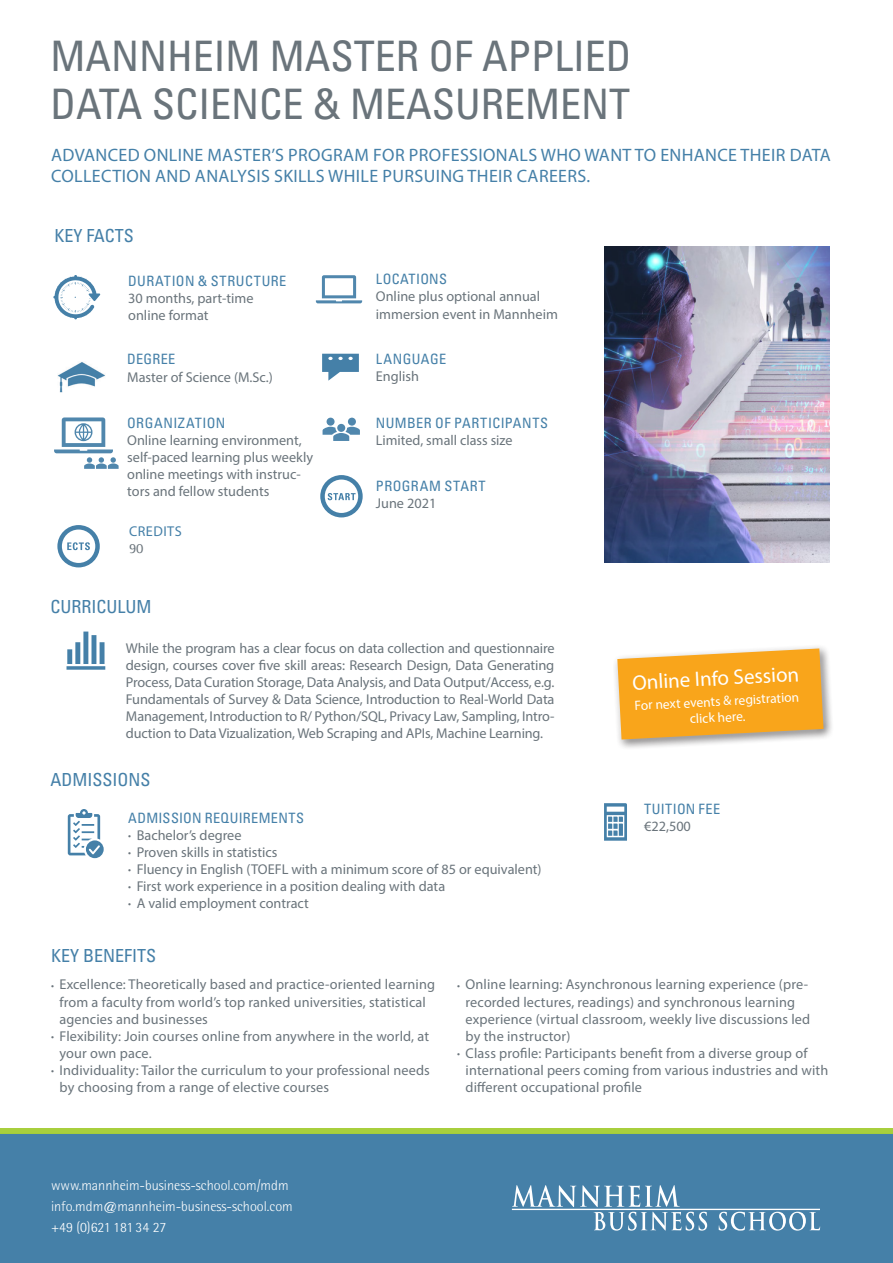
<style>
.page{position:relative;width:893px;height:1263px;background:#fff}
.page>*{position:absolute;margin:0;border:0;box-sizing:border-box;transform-origin:0 0}
.RZ_Headline_Titel{font:condensed 42px/48px "Univers LT Std";color:#6a747b}
.RZ_Copy_Rotis_9_5_gr{font:21px "Myriad Pro";color:#fff}
.RZ_Subhead_12pt_blau{font:18px/21px "Myriad Pro";letter-spacing:.02em;color:#4580a8}
.RZ_Subhead_12pt_blau-2{font:condensed 18px "Univers LT Std";color:#4580a8}
._04_Subhead_innen{font:14.25px/17.1px "Myriad Pro";letter-spacing:.01em;color:#6a747b}
._04_Subhead_innen-2{font:condensed 14.25px "Univers LT Std";letter-spacing:.03em;color:#4580a8}
.t1{font:300 14.25px "Rotis Semi Sans Std";color:#fff}
.Copy_grey{font:14.25px "Myriad Pro";color:#6a747b}
.RZ_Copy_Rotis_9_5_gr-2{font:14.25px "Myriad Pro";color:#6a747b}
._04_Subhead_innen-3{font:14.25px "Myriad Pro";letter-spacing:.035em;color:#4580a8}
.RZ_Copy_Rotis_9_5_gr-3{font:14.25px "Agfa Rotis Semi Serif";color:#6a747b}
.RZ_Copy_Rotis_9_5_gr-4{font:13.5px/16.2px "Myriad Pro";color:#fff;text-align:center}
.s1{font-family:"Univers LT Std";font-stretch:condensed;color:#4580a8}
.s2{font-size:10.5px}
</style>
<div class="page">
<div style="left:0;top:1133px;width:893px;height:130px;background:#4580a8"></div>
<hr style="left:512px;top:1209px;width:308px;height:1px;background:#fff">
<svg style="left:512px;top:1185px;width:195px;height:45px"></svg>
<svg style="left:719px;top:1212px;width:101px;height:18px"></svg>
<div style="left:0;top:1128px;width:893px;height:5px;background:#a6ce39"></div>
<img style="left:604px;top:246px;width:225px;height:316px">
<svg style="left:615px;top:646px;width:217px;height:102px;background:#f3b550"></svg>
<svg style="left:322px;top:354px;width:37px;height:27px"></svg>
<svg style="left:53px;top:275px;width:47px;height:44px"></svg>
<img style="left:57px;top:362px;width:48px;height:30px">
<svg style="left:316px;top:275px;width:46px;height:28px"></svg>
<svg style="left:54px;top:417px;width:65px;height:52px"></svg>
<svg style="left:67px;top:631px;width:38px;height:39px"></svg>
<svg style="left:68px;top:809px;width:36px;height:49px"></svg>
<svg style="left:604px;top:803px;width:23px;height:38px"></svg>
<svg style="left:320px;top:475px;width:43px;height:42px"></svg>
<div style="left:327px;top:418px;width:8px;height:8px;background:#5087ad;border-radius:50%"></div>
<div style="left:348px;top:418px;width:8px;height:8px;background:#5087ad;border-radius:50%"></div>
<div style="left:337px;top:424px;width:8px;height:8px;background:#5087ad;border-radius:50%"></div>
<svg style="left:323px;top:427px;width:37px;height:14px"></svg>
<svg style="left:57px;top:525px;width:43px;height:42px"></svg>
<p class="RZ_Headline_Titel" style="left:51px;top:32px;width:582px">MANNHEIM MASTER OF APPLIED<br>DATA SCIENCE &amp; MEASUREMENT</p>
<p class="RZ_Subhead_12pt_blau" style="left:51px;top:144px;width:781px">ADVANCED ONLINE MASTER’S PROGRAM FOR PROFESSIONALS WHO WANT TO ENHANCE THEIR DATA<br>COLLECTION AND ANALYSIS SKILLS WHILE PURSUING THEIR CAREERS.</p>
<p class="RZ_Subhead_12pt_blau-2" style="left:54px;top:224px;width:81px">KEY FACTS</p>
<p class="_04_Subhead_innen-2" style="left:128px;top:272px;width:160px">DURATION &amp; STRUCTURE</p>
<p class="_04_Subhead_innen" style="left:128px;top:289px;width:127px">30 months, part-time</p>
<p class="_04_Subhead_innen" style="left:128px;top:306px;width:82px">online format</p>
<p class="_04_Subhead_innen-2" style="left:127px;top:350px;width:50px">DEGREE</p>
<p class="Copy_grey" style="left:127px;top:368px;width:147px">Master of Science (M.Sc.)</p>
<p class="_04_Subhead_innen" style="left:127px;top:414px;width:187px"><span class="s1">ORGANIZATION<br></span>Online learning environment, self-paced learning plus weekly online meetings with instruc&shy;tors and fellow students</p>
<p class="_04_Subhead_innen-3" style="left:129px;top:522px;width:54px">CREDITS</p>
<p class="RZ_Copy_Rotis_9_5_gr-3" style="left:129px;top:540px;width:16px">90</p>
<p class="_04_Subhead_innen-2" style="left:376px;top:270px;width:73px">LOCATIONS</p>
<p class="Copy_grey" style="left:376px;top:288px;width:166px">Online plus optional annual</p>
<p class="Copy_grey" style="left:376px;top:305px;width:183px">immersion event in Mannheim</p>
<p class="_04_Subhead_innen-2" style="left:376px;top:350px;width:72px">LANGUAGE</p>
<p class="_04_Subhead_innen" style="left:376px;top:368px;width:45px">English</p>
<p class="_04_Subhead_innen-2" style="left:376px;top:414px;width:174px">NUMBER OF PARTICIPANTS</p>
<p class="_04_Subhead_innen" style="left:376px;top:431px;width:138px">Limited, small class size</p>
<p class="_04_Subhead_innen-2" style="left:376px;top:477px;width:111px">PROGRAM START</p>
<p class="RZ_Copy_Rotis_9_5_gr-2" style="left:376px;top:495px;width:62px">June 2021</p>
<p class="RZ_Subhead_12pt_blau-2" style="left:51px;top:595px;width:103px">CURRICULUM</p>
<p class="_04_Subhead_innen" style="left:126px;top:639px;width:430px;text-align:justify">While the program has a clear focus on data collection and questionnaire design, courses cover five skill areas: Research Design, Data Generating Process, Data Curation Storage, Data Analysis, and Data Output/Access, e.g.<br>Fundamentals of Survey &amp; Data Science, Introduction to Real-World Data Management, Introduction to R/ Python/SQL, Privacy Law, Sampling, Intro&shy;duction to Data Vizualization, Web Scraping and APIs, Machine Learning.</p>
<p class="RZ_Subhead_12pt_blau-2" style="left:51px;top:768px;width:102px">ADMISSIONS</p>
<p class="_04_Subhead_innen-2" style="left:128px;top:808px;width:177px">ADMISSION REQUIREMENTS</p>
<p class="_04_Subhead_innen" style="left:128px;top:826px;width:115px"><span class="s2">•</span> Bachelor’s degree</p>
<p class="_04_Subhead_innen" style="left:128px;top:843px;width:151px"><span class="s2">•</span> Proven skills in statistics</p>
<p class="_04_Subhead_innen" style="left:128px;top:860px;width:415px"><span class="s2">•</span> Fluency in English (TOEFL with a minimum score of 85 or equivalent)</p>
<p class="_04_Subhead_innen" style="left:128px;top:877px;width:318px"><span class="s2">•</span> First work experience in a position dealing with data</p>
<p class="_04_Subhead_innen" style="left:128px;top:895px;width:182px"><span class="s2">•</span> A valid employment contract</p>
<p class="RZ_Copy_Rotis_9_5_gr" style="left:632px;top:670px;width:169px;rotate:-3deg">Online Info Session</p>
<p class="RZ_Copy_Rotis_9_5_gr-4" style="left:634px;top:697px;width:166px;rotate:-3deg">For next events &amp; registration click here.</p>
<p class="_04_Subhead_innen-2" style="left:644px;top:800px;width:78px">TUITION FEE</p>
<p class="_04_Subhead_innen" style="left:644px;top:817px;width:48px">€22,500</p>
<p class="RZ_Subhead_12pt_blau-2" style="left:51px;top:944px;width:107px">KEY BENEFITS</p>
<p class="_04_Subhead_innen" style="left:60px;top:976px;width:377px;text-indent:-9px"><span class="s2">•</span> Excellence: Theoretically based and practice-oriented learning from a faculty from world’s top ranked universities, statistical agencies and businesses</p>
<p class="_04_Subhead_innen" style="left:60px;top:1027px;width:371px;text-indent:-9px"><span class="s2">•</span> Flexibility: Join courses online from anywhere in the world, at your own pace.</p>
<p class="_04_Subhead_innen" style="left:60px;top:1061px;width:372px;text-indent:-9px"><span class="s2">•</span> Individuality: Tailor the curriculum to your professional needs by choosing from a range of elective courses</p>
<p class="_04_Subhead_innen" style="left:466px;top:976px;width:346px;text-indent:-9px"><span class="s2">•</span> Online learning: Asynchronous learning experience (pre&shy;recorded lectures, readings) and synchronous learning experience (virtual classroom, weekly live discussions led by the instructor)</p>
<p class="_04_Subhead_innen" style="left:466px;top:1044px;width:364px;text-indent:-9px"><span class="s2">•</span> Class profile: Participants benefit from a diverse group of international peers coming from various industries and with different occupational profile</p>
<p class="t1" style="left:51px;top:1177px;width:239px">www.mannheim-business-school.com/mdm</p>
<p class="t1" style="left:51px;top:1198px;width:243px">info.mdm@mannheim-business-school.com</p>
<p class="t1" style="left:51px;top:1219px;width:117px">+49 (0)621 181 34 27</p>
</div>
